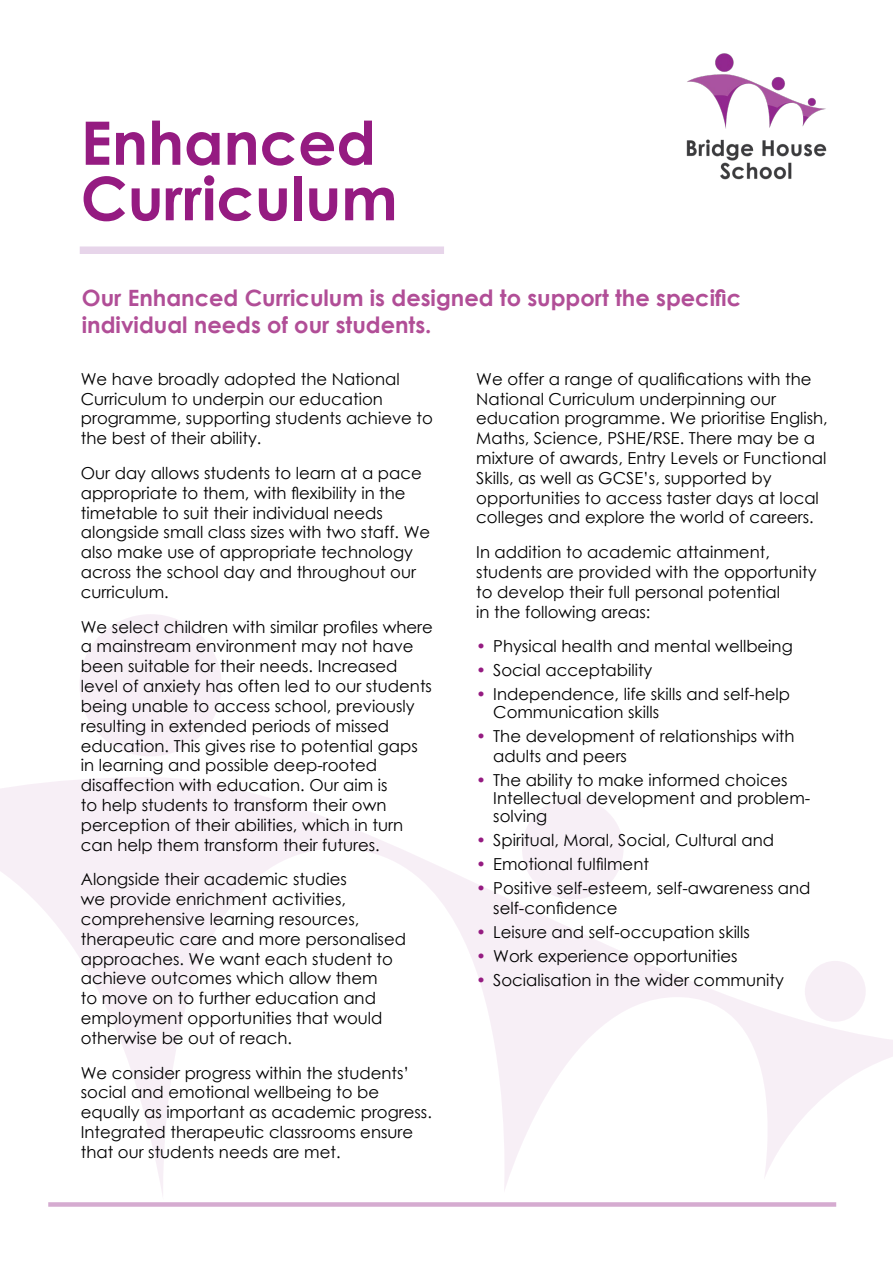
<style>
.page{position:relative;width:893px;height:1263px;background:#fff}
.page>*{position:absolute;margin:0;border:0;box-sizing:border-box;transform-origin:0 0}
.t1{font:700 60px/55.5px "Century Gothic";color:#951b81}
.t2{font:700 22.5px/27px "Century Gothic";color:#b14e97}
.t3{font:16.5px/19.8px "Century Gothic";color:#000}
.s1{color:#951b81}
</style>
<div class="page">
<div style="left:79px;top:614px;width:143px;height:142px;background:#f7eff6;border-radius:50%"></div>
<svg style="left:0;top:777px;width:892px;height:418px"></svg>
<div style="left:80px;top:246px;width:364px;height:8px;background:#e7d5ea"></div>
<div style="left:48px;top:1202px;width:788px;height:5px;background:#d5abd0"></div>
<img style="left:686px;top:53px;width:141px;height:127px">
<hr style="left:892px;top:0;width:1px;height:1263px;background:#951b81">
<h1 class="t1" style="left:81px;top:113px;width:318px">Enhanced<br>Curriculum</h1>
<h2 class="t2" style="left:82px;top:283px;width:661px">Our Enhanced Curriculum is designed to support the specific individual needs of our students.</h2>
<p class="t3" style="left:81px;top:369px;width:354px">We have broadly adopted the National Curriculum to underpin our education programme, supporting students achieve to the best of their ability.</p>
<p class="t3" style="left:81px;top:463px;width:351px">Our day allows students to learn at a pace appropriate to them, with flexibility in the timetable to suit their individual needs alongside small class sizes with two staff. We also make use of appropriate technology across the school day and throughout our curriculum.</p>
<p class="t3" style="left:81px;top:616px;width:354px">We select children with similar profiles where a mainstream environment may not have been suitable for their needs. Increased level of anxiety has often led to our students being unable to access school, previously resulting in extended periods of missed education. This gives rise to potential gaps in learning and possible deep-rooted disaffection with education. Our aim is<br>to help students to transform their own perception of their abilities, which in turn can help them transform their futures.</p>
<p class="t3" style="left:81px;top:869px;width:327px">Alongside their academic studies<br>we provide enrichment activities, comprehensive learning resources, therapeutic care and more personalised approaches. We want each student to achieve outcomes which allow them<br>to move on to further education and employment opportunities that would otherwise be out of reach.</p>
<p class="t3" style="left:81px;top:1062px;width:353px">We consider progress within the students’ social and emotional wellbeing to be equally as important as academic progress.<br>Integrated therapeutic classrooms ensure that our students needs are met.</p>
<p class="t3" style="left:476px;top:369px;width:353px">We offer a range of qualifications with the National Curriculum underpinning our education programme. We prioritise English, Maths, Science, PSHE/RSE. There may be a mixture of awards, Entry Levels or Functional Skills, as well as GCSE’s, supported by opportunities to access taster days at local colleges and explore the world of careers.</p>
<p class="t3" style="left:476px;top:542px;width:342px">In addition to academic attainment, students are provided with the opportunity to develop their full personal potential<br>in the following areas:</p>
<p class="t3" style="left:476px;top:636px;width:318px"><span class="s1">•</span> Physical health and mental wellbeing</p>
<p class="t3" style="left:476px;top:660px;width:178px"><span class="s1">•</span> Social acceptability</p>
<p class="t3" style="left:493px;top:685px;width:298px;line-height:18px;text-indent:-17px"><span class="s1">•</span> Independence, life skills and self-help<br>Communication skills</p>
<p class="t3" style="left:493px;top:726px;width:303px;text-indent:-17px"><span class="s1">•</span> The development of relationships with adults and peers</p>
<p class="t3" style="left:493px;top:770px;width:319px;line-height:18px;text-indent:-17px"><span class="s1">•</span> The ability to make informed choices<br>Intellectual development and problem&shy;solving</p>
<p class="t3" style="left:476px;top:830px;width:299px"><span class="s1">•</span> Spiritual, Moral, Social, Cultural and</p>
<p class="t3" style="left:476px;top:854px;width:174px"><span class="s1">•</span> Emotional fulfilment</p>
<p class="t3" style="left:493px;top:878px;width:319px;text-indent:-17px"><span class="s1">•</span> Positive self-esteem, self-awareness and self-confidence</p>
<p class="t3" style="left:476px;top:921px;width:275px"><span class="s1">•</span> Leisure and self-occupation skills</p>
<p class="t3" style="left:476px;top:945px;width:263px"><span class="s1">•</span> Work experience opportunities</p>
<p class="t3" style="left:476px;top:969px;width:309px"><span class="s1">•</span> Socialisation in the wider community</p>
</div>
